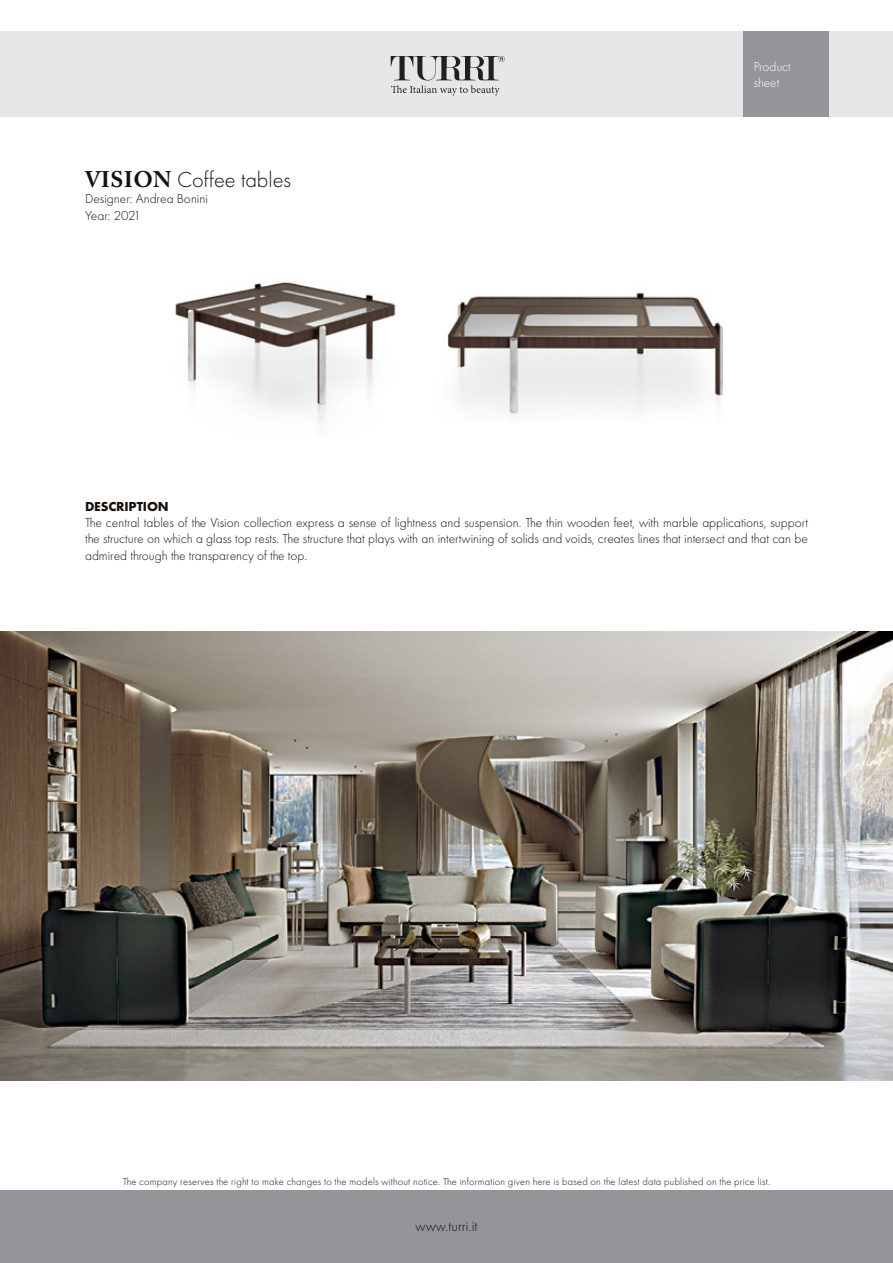
<style>
.page{position:relative;width:893px;height:1263px;background:#fff}
.page>*{position:absolute;margin:0;border:0;box-sizing:border-box;transform-origin:0 0}
.t1{font:300 22.5px "Futura PT";color:#1a110d}
.t2{font:300 15px "Futura PT";color:#1a110d}
.t3{font:300 13.5px/16.2px "Futura PT";color:#1a110d;text-align:justify}
.t4{font:300 13.5px/16.2px "Futura PT";color:#fff}
.t5{font:700 13.5px "Futura PT";letter-spacing:-.01em;color:#1a110d}
.t6{font:300 13.5px "Futura PT";letter-spacing:-.02em;color:#1a110d}
.t7{font:300 10.5px "Futura PT";letter-spacing:.02em;color:#1a110d}
.s1{font-family:"Adobe Caslon Pro";font-weight:700}
</style>
<div class="page">
<div style="left:0;top:32px;width:893px;height:85px;background:#e6e7e9"></div>
<div style="left:0;top:1191px;width:893px;height:72px;background:#939598"></div>
<div style="left:743px;top:32px;width:85px;height:85px;background:#939598"></div>
<svg style="left:391px;top:56px;width:114px;height:40px"></svg>
<img style="left:175px;top:282px;width:221px;height:141px">
<img style="left:447px;top:292px;width:276px;height:124px">
<img style="left:0;top:631px;width:893px;height:449px">
<p class="t1" style="left:85px;top:167px;width:207px"><span class="s1">VISION</span> Coffee tables</p>
<p class="t3" style="left:85px;top:191px;width:124px">Designer: Andrea Bonini</p>
<p class="t6" style="left:85px;top:207px;width:57px">Year: 2021</p>
<p class="t4" style="left:754px;top:58px;width:39px">Product sheet</p>
<p class="t5" style="left:85px;top:498px;width:85px">DESCRIPTION</p>
<p class="t3" style="left:85px;top:515px;width:724px">The central tables of the Vision collection express a sense of lightness and suspension. The thin wooden feet, with marble applications, support the structure on which a glass top rests. The structure that plays with an intertwining of solids and voids, creates lines that intersect and that can be admired through the transparency of the top.</p>
<p class="t7" style="left:123px;top:1175px;width:649px">The company reserves the right to make changes to the models without notice. The information given here is based on the latest data published on the price list.</p>
<p class="t2" style="left:416px;top:1218px;width:63px">www.turri.it</p>
</div>
